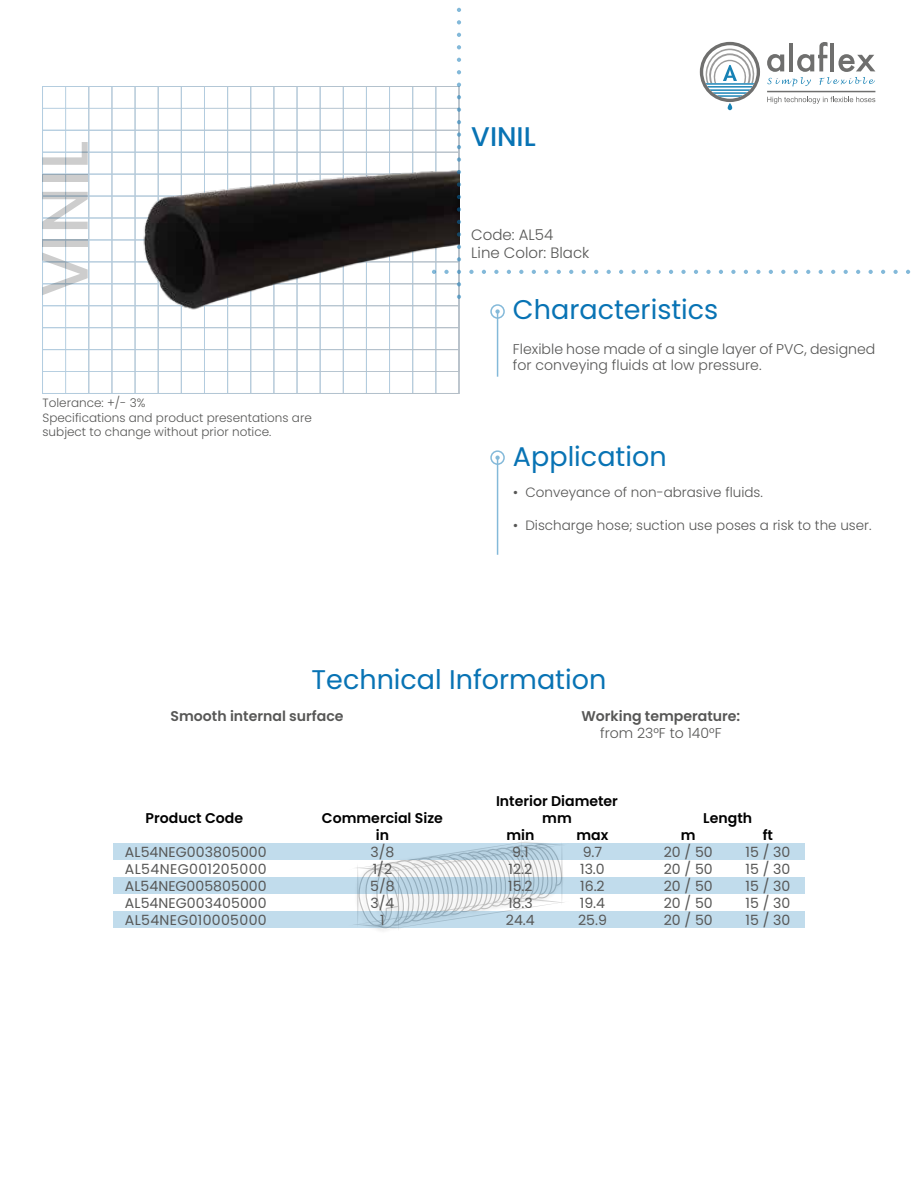
<style>
.page{position:relative;width:918px;height:1188px;background:#fff}
.page>*{position:absolute;margin:0;border:0;box-sizing:border-box;transform-origin:0 0}
.t1{font:27px "Poppins";color:#0873b4}
.t2{font:500 27px "Poppins";color:#0873b4}
.t3{font:300 15px/18px "Poppins";color:#575756}
.t4{font:14.1px/17px "Poppins";letter-spacing:.005em;color:#575756;text-align:justify}
.t5{font:300 14.1px/17px "Poppins";color:#575756}
.t6{font:600 14.1px/17px "Poppins";color:#000;text-align:center}
.t7{font:600 14.1px "Poppins";color:#575756}
.t8{font:300 13.5px "Poppins";color:#575756}
.t9{font:300 12px/14.4px "Poppins";color:#575756}
.s1{font-weight:400}
</style>
<div class="page">
<svg style="left:356px;top:842px;width:208px;height:89px"></svg>
<svg style="left:113px;top:877px;width:692px;height:17px;fill:#c1dcec"></svg>
<svg style="left:113px;top:911px;width:692px;height:17px;fill:#c1dcec"></svg>
<svg style="left:113px;top:843px;width:692px;height:17px;fill:#c1dcec"></svg>
<div style="left:490px;top:450px;width:15px;height:15px;border:2px solid #0873b4;border-radius:50%"></div>
<svg style="left:495px;top:456px;width:5px;height:4px"></svg>
<hr style="left:497px;top:458px;width:1px;height:97px;background:#0873b4">
<div style="left:490px;top:304px;width:15px;height:15px;border:2px solid #0873b4;border-radius:50%"></div>
<svg style="left:495px;top:309px;width:5px;height:5px"></svg>
<hr style="left:497px;top:312px;width:1px;height:65px;background:#0873b4">
<div style="left:88px;top:86px;width:47px;height:308px;border:1px solid #fff"></div>
<div style="left:135px;top:86px;width:47px;height:308px;border:1px solid #fff"></div>
<div style="left:181px;top:86px;width:47px;height:308px;border:1px solid #fff"></div>
<div style="left:227px;top:86px;width:47px;height:308px;border:1px solid #fff"></div>
<div style="left:274px;top:86px;width:47px;height:308px;border:1px solid #fff"></div>
<div style="left:320px;top:86px;width:47px;height:308px;border:1px solid #fff"></div>
<div style="left:366px;top:86px;width:47px;height:308px;border:1px solid #fff"></div>
<div style="left:65px;top:86px;width:47px;height:308px;border:1px solid #fff"></div>
<div style="left:112px;top:86px;width:46px;height:308px;border:1px solid #fff"></div>
<div style="left:158px;top:86px;width:47px;height:308px;border:1px solid #fff"></div>
<div style="left:204px;top:86px;width:47px;height:308px;border:1px solid #fff"></div>
<div style="left:251px;top:86px;width:46px;height:308px;border:1px solid #fff"></div>
<div style="left:297px;top:86px;width:46px;height:308px;border:1px solid #fff"></div>
<div style="left:343px;top:86px;width:47px;height:308px;border:1px solid #fff"></div>
<div style="left:389px;top:86px;width:47px;height:308px;border:1px solid #fff"></div>
<div style="left:436px;top:86px;width:23px;height:308px;border:1px solid #fff"></div>
<div style="left:42px;top:349px;width:417px;height:45px;border:1px solid #fff"></div>
<div style="left:42px;top:305px;width:417px;height:45px;border:1px solid #fff"></div>
<div style="left:42px;top:130px;width:417px;height:44px;border:1px solid #fff"></div>
<div style="left:42px;top:86px;width:417px;height:45px;border:1px solid #fff"></div>
<div style="left:42px;top:327px;width:417px;height:45px;border:1px solid #fff"></div>
<div style="left:42px;top:284px;width:417px;height:44px;border:1px solid #fff"></div>
<div style="left:42px;top:152px;width:417px;height:44px;border:1px solid #fff"></div>
<div style="left:42px;top:108px;width:417px;height:44px;border:1px solid #fff"></div>
<svg style="left:42px;top:253px;width:46px;height:42px"></svg>
<svg style="left:42px;top:239px;width:46px;height:7px"></svg>
<svg style="left:42px;top:192px;width:46px;height:37px"></svg>
<div style="left:42px;top:175px;width:46px;height:7px;background:#cdcdcd"></div>
<svg style="left:42px;top:142px;width:46px;height:23px"></svg>
<img style="left:133px;top:155px;width:326px;height:160px">
<svg style="left:694px;top:270px;width:4px;height:4px"></svg>
<svg style="left:681px;top:270px;width:5px;height:4px"></svg>
<svg style="left:669px;top:270px;width:4px;height:4px"></svg>
<svg style="left:656px;top:270px;width:5px;height:4px"></svg>
<svg style="left:644px;top:270px;width:4px;height:4px"></svg>
<svg style="left:632px;top:270px;width:4px;height:4px"></svg>
<svg style="left:619px;top:270px;width:4px;height:4px"></svg>
<svg style="left:607px;top:270px;width:4px;height:4px"></svg>
<svg style="left:594px;top:270px;width:4px;height:4px"></svg>
<svg style="left:582px;top:270px;width:4px;height:4px"></svg>
<svg style="left:569px;top:270px;width:4px;height:4px"></svg>
<svg style="left:557px;top:270px;width:4px;height:4px"></svg>
<svg style="left:544px;top:270px;width:4px;height:4px"></svg>
<svg style="left:532px;top:270px;width:4px;height:4px"></svg>
<svg style="left:519px;top:270px;width:4px;height:4px"></svg>
<svg style="left:507px;top:270px;width:4px;height:4px"></svg>
<svg style="left:494px;top:270px;width:5px;height:4px"></svg>
<svg style="left:482px;top:270px;width:4px;height:4px"></svg>
<svg style="left:469px;top:270px;width:5px;height:4px"></svg>
<svg style="left:457px;top:270px;width:4px;height:4px"></svg>
<svg style="left:444px;top:270px;width:5px;height:4px"></svg>
<svg style="left:432px;top:270px;width:4px;height:4px"></svg>
<svg style="left:906px;top:270px;width:4px;height:4px"></svg>
<svg style="left:893px;top:270px;width:5px;height:4px"></svg>
<svg style="left:881px;top:270px;width:4px;height:4px"></svg>
<svg style="left:869px;top:270px;width:4px;height:4px"></svg>
<svg style="left:856px;top:270px;width:4px;height:4px"></svg>
<svg style="left:844px;top:270px;width:4px;height:4px"></svg>
<svg style="left:831px;top:270px;width:4px;height:4px"></svg>
<svg style="left:819px;top:270px;width:4px;height:4px"></svg>
<svg style="left:806px;top:270px;width:4px;height:4px"></svg>
<svg style="left:794px;top:270px;width:4px;height:4px"></svg>
<svg style="left:781px;top:270px;width:4px;height:4px"></svg>
<svg style="left:769px;top:270px;width:4px;height:4px"></svg>
<svg style="left:756px;top:270px;width:5px;height:4px"></svg>
<svg style="left:744px;top:270px;width:4px;height:4px"></svg>
<svg style="left:731px;top:270px;width:5px;height:4px"></svg>
<svg style="left:719px;top:270px;width:4px;height:4px"></svg>
<svg style="left:706px;top:270px;width:5px;height:4px"></svg>
<svg style="left:457px;top:33px;width:4px;height:4px"></svg>
<svg style="left:457px;top:45px;width:4px;height:4px"></svg>
<svg style="left:457px;top:58px;width:4px;height:4px"></svg>
<svg style="left:457px;top:70px;width:4px;height:4px"></svg>
<svg style="left:457px;top:83px;width:4px;height:4px"></svg>
<svg style="left:457px;top:95px;width:4px;height:4px"></svg>
<svg style="left:457px;top:108px;width:4px;height:4px"></svg>
<svg style="left:457px;top:120px;width:4px;height:4px"></svg>
<svg style="left:457px;top:133px;width:4px;height:4px"></svg>
<svg style="left:457px;top:145px;width:4px;height:4px"></svg>
<svg style="left:457px;top:157px;width:4px;height:5px"></svg>
<svg style="left:457px;top:170px;width:4px;height:4px"></svg>
<svg style="left:457px;top:182px;width:4px;height:5px"></svg>
<svg style="left:457px;top:195px;width:4px;height:4px"></svg>
<svg style="left:457px;top:207px;width:4px;height:5px"></svg>
<svg style="left:457px;top:220px;width:4px;height:4px"></svg>
<svg style="left:457px;top:232px;width:4px;height:5px"></svg>
<svg style="left:457px;top:245px;width:4px;height:4px"></svg>
<svg style="left:457px;top:257px;width:4px;height:4px"></svg>
<svg style="left:457px;top:282px;width:4px;height:4px"></svg>
<svg style="left:457px;top:295px;width:4px;height:4px"></svg>
<svg style="left:457px;top:8px;width:4px;height:4px"></svg>
<svg style="left:457px;top:20px;width:4px;height:4px"></svg>
<svg style="left:767px;top:42px;width:108px;height:44px"></svg>
<hr style="left:830px;top:43px;width:4px;height:28px;background:#6f6f6e">
<svg style="left:700px;top:42px;width:60px;height:68px"></svg>
<svg style="left:767px;top:97px;width:108px;height:7px"></svg>
<hr style="left:767px;top:91px;width:108px;height:1px;background:#6f6f6e">
<h1 class="t2" style="left:471px;top:121px;width:66px">VINIL</h1>
<p class="t3" style="left:471px;top:226px;width:120px">Code: AL54<br>Line Color: Black</p>
<h1 class="t1" style="left:513px;top:294px;width:207px">Characteristics</h1>
<p class="t9" style="left:43px;top:396px;width:271px">Tolerance: +/- 3%<br>Specifications and product presentations are subject to change without prior notice.</p>
<p class="t5" style="left:513px;top:340px;width:364px">Flexible hose made of a single layer of PVC, designed for conveying fluids at low pressure.</p>
<h1 class="t1" style="left:513px;top:441px;width:155px">Application</h1>
<p class="t8" style="left:513px;top:485px;width:251px"><span class="s1">•</span> Conveyance of non-abrasive fluids.</p>
<p class="t8" style="left:513px;top:518px;width:360px"><span class="s1">•</span> Discharge hose; suction use poses a risk to the user.</p>
<h1 class="t1" style="left:312px;top:664px;width:296px">Technical Information</h1>
<p class="t7" style="left:171px;top:708px;width:175px">Smooth internal surface</p>
<p class="t7" style="left:581px;top:708px;width:160px">Working temperature:</p>
<p class="t5" style="left:600px;top:725px;width:123px">from 23°F to 140°F</p>
<p class="t6" style="left:146px;top:809px;width:99px">Product Code</p>
<p class="t4" style="left:125px;top:844px;width:143px">AL54NEG003805000<br>AL54NEG001205000<br>AL54NEG005805000<br>AL54NEG003405000<br>AL54NEG010005000</p>
<p class="t6" style="left:322px;top:809px;width:123px">Commercial Size in</p>
<p class="t4" style="left:370px;top:844px;width:26px;text-align:center">3/8<br>1/2<br>5/8<br>3/4<br>1</p>
<p class="t6" style="left:496px;top:793px;width:124px">Interior Diameter mm</p>
<p class="t6" style="left:506px;top:826px;width:30px">min</p>
<p class="t6" style="left:577px;top:826px;width:33px">max</p>
<p class="t4" style="left:506px;top:844px;width:30px;text-align:center">9.1<br>12.2<br>15.2<br>18.3<br>24.4</p>
<p class="t4" style="left:578px;top:844px;width:30px;text-align:center">9.7<br>13.0<br>16.2<br>19.4<br>25.9</p>
<p class="t6" style="left:703px;top:809px;width:50px">Length</p>
<p class="t6" style="left:681px;top:826px;width:16px">m</p>
<p class="t6" style="left:763px;top:826px;width:12px">ft</p>
<p class="t4" style="left:664px;top:844px;width:50px">20 / 50<br>20 / 50<br>20 / 50<br>20 / 50<br>20 / 50</p>
<p class="t4" style="left:746px;top:844px;width:46px">15 / 30<br>15 / 30<br>15 / 30<br>15 / 30<br>15 / 30</p>
</div>
